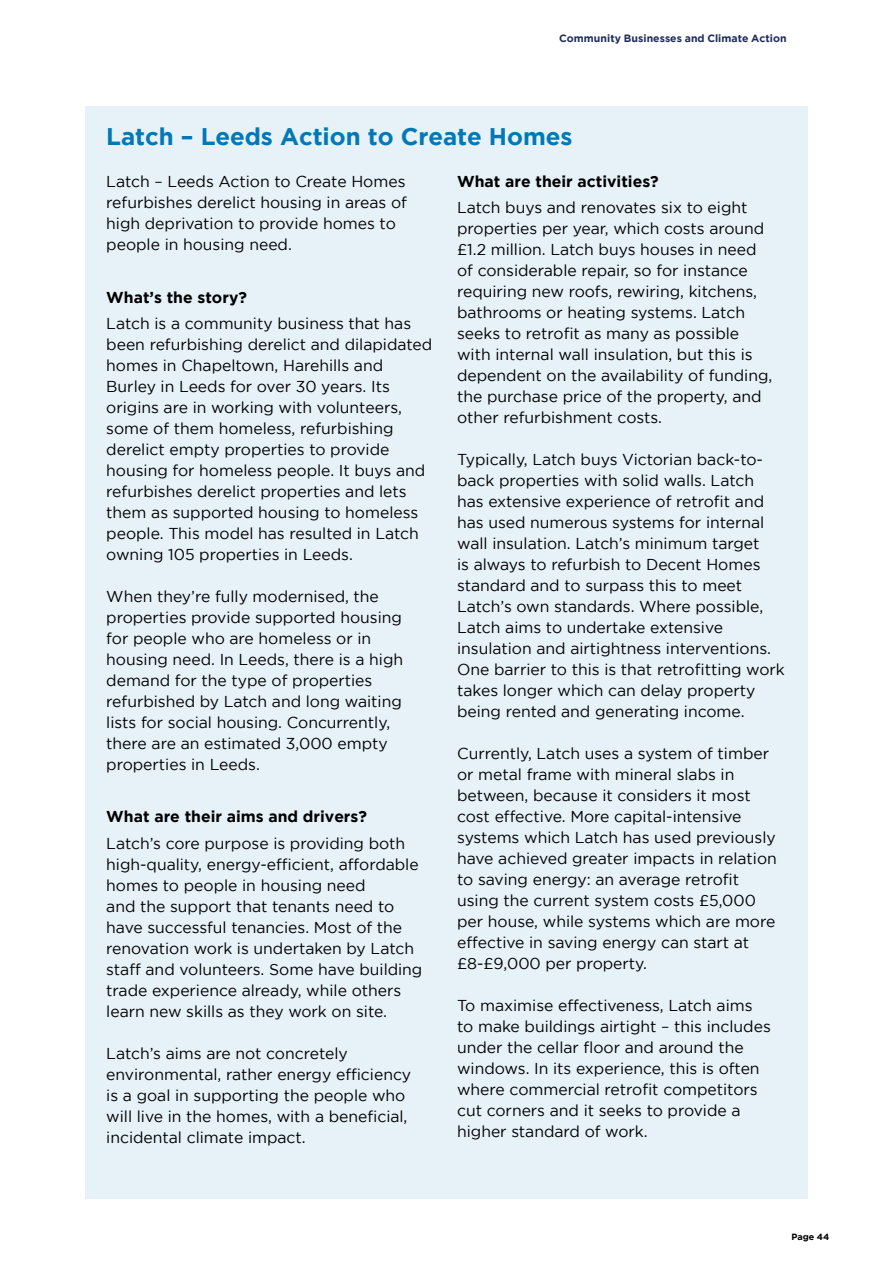
<style>
.page{position:relative;width:893px;height:1263px;background:#fff}
.page>*{position:absolute;margin:0;border:0;box-sizing:border-box;transform-origin:0 0}
.t1{font:700 24px "Gotham";color:#0378b5}
.t2{font:15.75px/21px "Gotham";color:#000}
.t3{font:700 15.75px "Gotham";color:#000}
.t4{font:700 10.5px "Gotham";letter-spacing:.005em;color:#1e2d5a}
.t5{font:700 9px "Gotham";letter-spacing:-.005em;color:#000}
</style>
<div class="page">
<div style="left:85px;top:106px;width:723px;height:1093px;background:#e6f1f8"></div>
<p class="t4" style="left:559px;top:32px;width:229px">Community Businesses and Climate Action</p>
<h1 class="t1" style="left:106px;top:123px;width:468px">Latch – Leeds Action to Create Homes</h1>
<p class="t2" style="left:106px;top:171px;width:302px">Latch – Leeds Action to Create Homes refurbishes derelict housing in areas of high deprivation to provide homes to people in housing need.</p>
<p class="t3" style="left:106px;top:288px;width:142px">What’s the story?</p>
<p class="t2" style="left:106px;top:313px;width:328px">Latch is a community business that has been refurbishing derelict and dilapidated homes in Chapeltown, Harehills and Burley in Leeds for over 30 years. Its origins are in working with volunteers, some of them homeless, refurbishing derelict empty properties to provide housing for homeless people. It buys and refurbishes derelict properties and lets them as supported housing to homeless people. This model has resulted in Latch owning 105 properties in Leeds.</p>
<p class="t2" style="left:106px;top:585px;width:298px">When they’re fully modernised, the properties provide supported housing for people who are homeless or in housing need. In Leeds, there is a high demand for the type of properties refurbished by Latch and long waiting lists for social housing. Concurrently, there are an estimated 3,000 empty properties in Leeds.</p>
<p class="t3" style="left:106px;top:808px;width:262px">What are their aims and drivers?</p>
<p class="t2" style="left:106px;top:832px;width:318px">Latch’s core purpose is providing both high-quality, energy-efficient, affordable homes to people in housing need<br>and the support that tenants need to have successful tenancies. Most of the renovation work is undertaken by Latch staff and volunteers. Some have building trade experience already, while others learn new skills as they work on site.</p>
<p class="t2" style="left:106px;top:1042px;width:306px">Latch’s aims are not concretely environmental, rather energy efficiency is a goal in supporting the people who will live in the homes, with a beneficial, incidental climate impact.</p>
<p class="t3" style="left:457px;top:172px;width:203px">What are their activities?</p>
<p class="t2" style="left:457px;top:197px;width:317px">Latch buys and renovates six to eight properties per year, which costs around £1.2 million. Latch buys houses in need of considerable repair, so for instance requiring new roofs, rewiring, kitchens, bathrooms or heating systems. Latch seeks to retrofit as many as possible with internal wall insulation, but this is dependent on the availability of funding, the purchase price of the property, and other refurbishment costs.</p>
<p class="t2" style="left:457px;top:449px;width:329px">Typically, Latch buys Victorian back-to&shy;back properties with solid walls. Latch<br>has extensive experience of retrofit and has used numerous systems for internal wall insulation. Latch’s minimum target<br>is always to refurbish to Decent Homes standard and to surpass this to meet Latch’s own standards. Where possible, Latch aims to undertake extensive insulation and airtightness interventions.<br>One barrier to this is that retrofitting work takes longer which can delay property being rented and generating income.</p>
<p class="t2" style="left:457px;top:743px;width:321px">Currently, Latch uses a system of timber or metal frame with mineral slabs in between, because it considers it most cost effective. More capital-intensive systems which Latch has used previously have achieved greater impacts in relation to saving energy: an average retrofit using the current system costs £5,000 per house, while systems which are more effective in saving energy can start at £8-£9,000 per property.</p>
<p class="t2" style="left:457px;top:995px;width:315px">To maximise effectiveness, Latch aims to make buildings airtight – this includes under the cellar floor and around the windows. In its experience, this is often where commercial retrofit competitors cut corners and it seeks to provide a higher standard of work.</p>
<p class="t5" style="left:791px;top:1231px;width:39px">Page 44</p>
</div>
